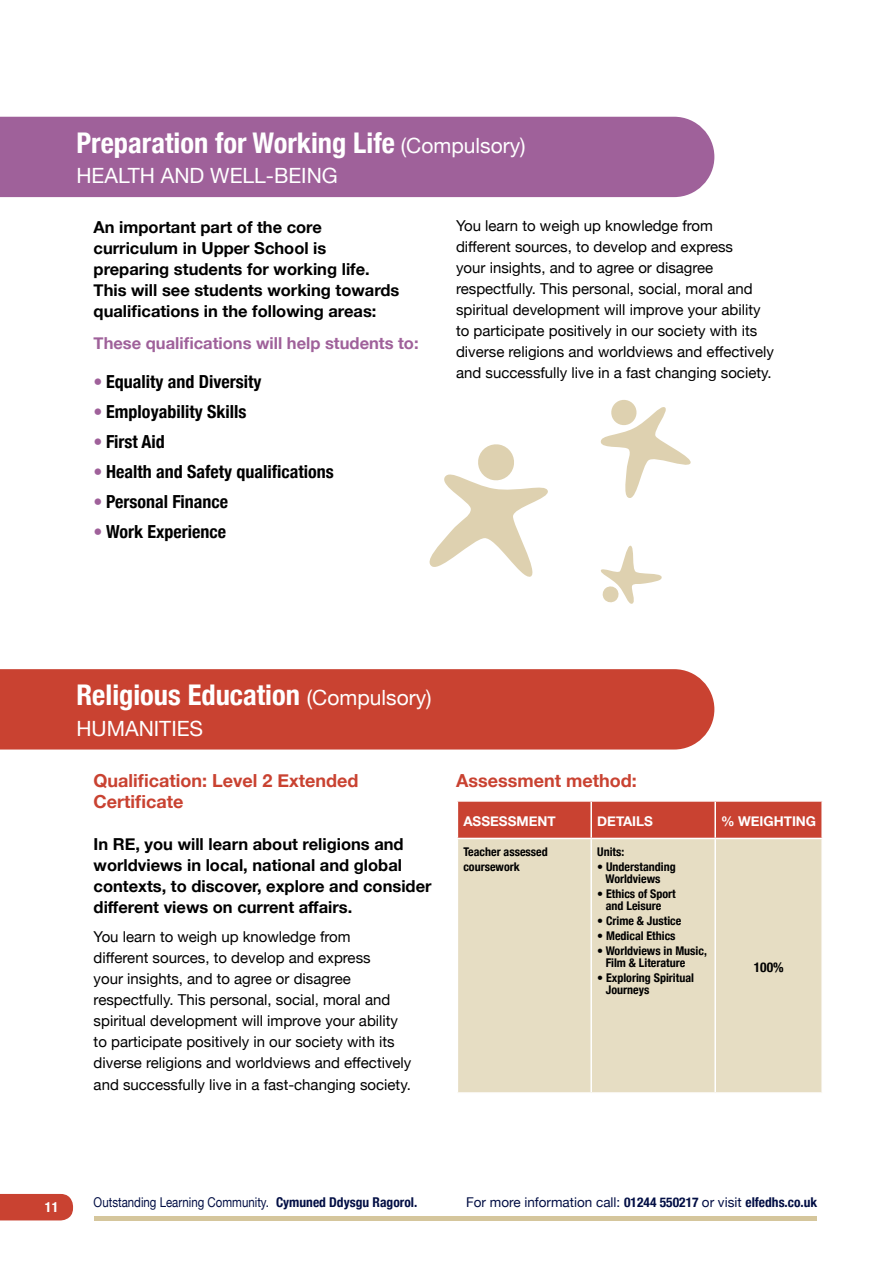
<style>
.page{position:relative;width:893px;height:1263px;background:#fff}
.page>*{position:absolute;margin:0;border:0;box-sizing:border-box;transform-origin:0 0}
.t1{font:700 condensed 28.5px "Helvetica Neue";color:#fff}
.t2{font:21px "Helvetica Neue";color:#fff}
.t3{font:700 condensed 18px "Helvetica Neue";color:#000}
.t4{font:700 18px/21px "Helvetica Neue";color:#c94231}
.t5{font:700 16.5px/21px "Helvetica Neue";color:#000}
.t6{font:700 16.5px "Helvetica Neue";color:#9f619a}
.t7{font:15px/21px "Helvetica Neue";color:#000}
.t8{font:700 condensed 14.1px "Helvetica Neue";color:#fff}
.t9{font:13.5px "Helvetica Neue";color:#020e44}
.t10{font:13.5px "Helvetica Neue";color:#020e44;scale:.85 1}
.t11{font:700 13.5px "Helvetica Neue";color:#fff}
.t12{font:700 condensed 13.5px "Helvetica Neue";color:#000}
.t13{font:700 condensed 12px/12px "Helvetica Neue";color:#000}
.s1{font-weight:400;font-stretch:normal;font-size:21px}
.s2{color:#9f619a}
.s3{font-weight:700;font-stretch:condensed}
</style>
<div class="page">
<div style="left:0;top:117px;width:714px;height:80px;background:#9f619a"></div>
<svg style="left:429px;top:400px;width:262px;height:204px"></svg>
<div style="left:0;top:669px;width:714px;height:80px;background:#c94231"></div>
<div style="left:458px;top:802px;width:363px;height:36px;background:#c94231"></div>
<div style="left:458px;top:839px;width:363px;height:253px;background:#e6ddc3"></div>
<hr style="left:590px;top:839px;width:2px;height:253px;background:#fff">
<hr style="left:714px;top:839px;width:2px;height:253px;background:#fff">
<hr style="left:590px;top:802px;width:2px;height:36px;background:#fff">
<hr style="left:714px;top:802px;width:2px;height:36px;background:#fff">
<div style="left:0;top:1194px;width:73px;height:26px;background:#c94231"></div>
<hr style="left:94px;top:1216px;width:723px;height:4px;background:#d5c69c">
<h1 class="t1" style="left:76px;top:119px;width:451px">Preparation for Working Life <span class="s1">(Compulsory)</span></h1>
<h2 class="t2" style="left:76px;top:161px;width:263px">HEALTH AND WELL-BEING</h2>
<p class="t5" style="left:94px;top:217px;width:307px">An important part of the core curriculum in Upper School is preparing students for working life.<br>This will see students working towards qualifications in the following areas:</p>
<p class="t6" style="left:94px;top:330px;width:327px">These qualifications will help students to:</p>
<p class="t3" style="left:94px;top:367px;width:169px"><span class="s2">•</span> Equality and Diversity</p>
<p class="t3" style="left:94px;top:397px;width:154px"><span class="s2">•</span> Employability Skills</p>
<p class="t3" style="left:94px;top:427px;width:73px"><span class="s2">•</span> First Aid</p>
<p class="t3" style="left:94px;top:457px;width:242px"><span class="s2">•</span> Health and Safety qualifications</p>
<p class="t3" style="left:94px;top:487px;width:136px"><span class="s2">•</span> Personal Finance</p>
<p class="t3" style="left:94px;top:517px;width:134px"><span class="s2">•</span> Work Experience</p>
<p class="t7" style="left:456px;top:216px;width:319px">You learn to weigh up knowledge from<br>different sources, to develop and express<br>your insights, and to agree or disagree respectfully. This personal, social, moral and spiritual development will improve your ability to participate positively in our society with its diverse religions and worldviews and effectively and successfully live in a fast changing society.</p>
<h1 class="t1" style="left:76px;top:671px;width:357px">Religious Education <span class="s1">(Compulsory)</span></h1>
<h2 class="t2" style="left:76px;top:713px;width:128px">HUMANITIES</h2>
<p class="t4" style="left:94px;top:770px;width:266px">Qualification: Level 2 Extended<br>Certificate</p>
<p class="t5" style="left:94px;top:834px;width:339px">In RE, you will learn about religions and worldviews in local, national and global contexts, to discover, explore and consider different views on current affairs.</p>
<p class="t7" style="left:94px;top:927px;width:319px">You learn to weigh up knowledge from<br>different sources, to develop and express<br>your insights, and to agree or disagree respectfully. This personal, social, moral and spiritual development will improve your ability to participate positively in our society with its diverse religions and worldviews and effectively and successfully live in a fast-changing society.</p>
<p class="t4" style="left:456px;top:770px;width:182px">Assessment method:</p>
<p class="t11" style="left:463px;top:811px;width:94px">ASSESSMENT</p>
<p class="t11" style="left:597px;top:811px;width:57px">DETAILS</p>
<p class="t11" style="left:721px;top:811px;width:96px">% WEIGHTING</p>
<p class="t13" style="left:463px;top:843px;width:86px;line-height:15px">Teacher assessed coursework</p>
<p class="t13" style="left:597px;top:845px;width:29px">Units:</p>
<p class="t13" style="left:597px;top:860px;width:80px;text-align:center">• Understanding<br>Worldviews</p>
<p class="t13" style="left:597px;top:887px;width:80px;text-align:center">• Ethics of Sport and Leisure</p>
<p class="t13" style="left:597px;top:914px;width:86px">• Crime &amp; Justice</p>
<p class="t13" style="left:597px;top:929px;width:80px">• Medical Ethics</p>
<p class="t13" style="left:606px;top:944px;width:103px;text-indent:-9px">• Worldviews in Music,<br>Film &amp; Literature</p>
<p class="t13" style="left:606px;top:971px;width:90px;text-indent:-9px">• Exploring Spiritual<br>Journeys</p>
<p class="t12" style="left:754px;top:956px;width:31px">100%</p>
<p class="t8" style="left:45px;top:1195px;width:15px">11</p>
<p class="t10" style="left:94px;top:1192px;width:382px">Outstanding Learning Community. <span class="s3">Cymuned Ddysgu Ragorol.</span></p>
<p class="t9" style="left:466px;top:1192px;width:353px">For more information call: <span class="s3">01244 550217</span> or visit <span class="s3">elfedhs.co.uk</span></p>
</div>
